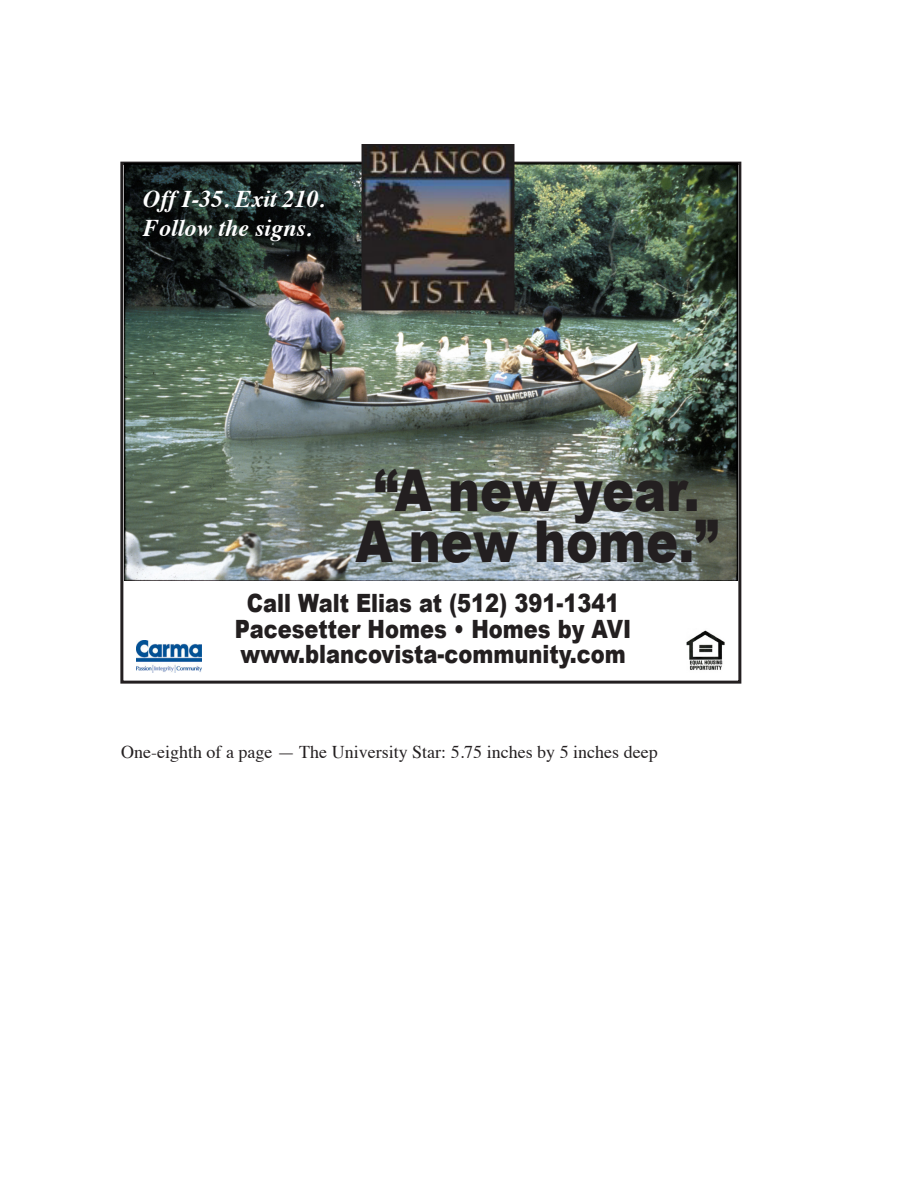
<style>
.page{position:relative;width:918px;height:1188px;background:#fff}
.page>*{position:absolute;margin:0;border:0;box-sizing:border-box;transform-origin:0 0}
.t1{font:900 57.6px/51px "Arial";color:#231f20;text-align:center;scale:.83 1}
.t2{font:900 25.2px/25.2px "Arial";color:#231f20;text-align:center;scale:.83 1}
.t3{font:italic 700 24px/28.8px "Times";color:#fff}
.t4{font:18px "Times";color:#231f20}
</style>
<div class="page">
<div style="left:120px;top:162px;width:621px;height:522px;border:3px solid #231f20"></div>
<img style="left:136px;top:641px;width:66px;height:31px">
<img style="left:686px;top:630px;width:39px;height:40px">
<img style="left:124px;top:164px;width:614px;height:417px">
<img style="left:365px;top:147px;width:146px;height:160px">
<div style="left:362px;top:144px;width:152px;height:166px;border:2px solid #231f20"></div>
<p class="t3" style="left:143px;top:182px;width:183px">Off I-35. Exit 210.<br>Follow the signs.</p>
<h1 class="t1" style="left:356px;top:464px;width:439px">“A new year.<br>A new home.”</h1>
<p class="t2" style="left:235px;top:590px;width:479px">Call Walt Elias at (512) 391-1341<br>Pacesetter Homes • Homes by AVI www.blancovista-community.com</p>
<p class="t4" style="left:121px;top:735px;width:538px">One-eighth of a page — The University Star: 5.75 inches by 5 inches deep</p>
</div>
